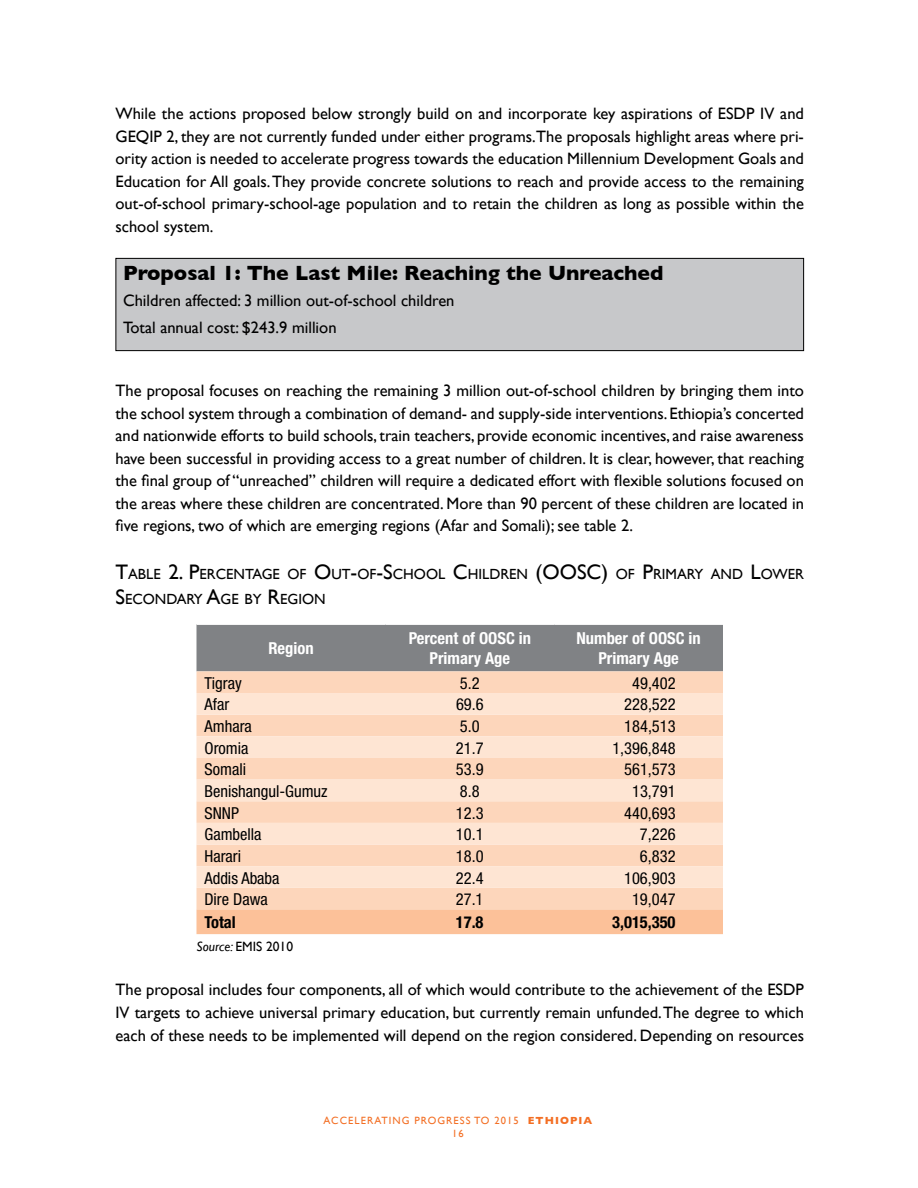
<style>
.page{position:relative;width:918px;height:1188px;background:#fff}
.page>*{position:absolute;margin:0;border:0;box-sizing:border-box;transform-origin:0 0}
.t1{font:700 21px "Gill Sans";color:#000}
.t2{font:16.5px/22.5px "Gill Sans";color:#000;text-align:justify}
.t3{font:condensed 16.5px "Helvetica Neue";color:#000}
.t4{font:700 condensed 16.5px/19.8px "Helvetica Neue";color:#fff;text-align:center}
.t5{font:700 condensed 16.5px "Helvetica Neue";color:#000}
.t6{font:14.7px "Gill Sans";color:#000}
.t7{font:13.5px "Gill Sans";color:#000}
.t8{font:10.5px/12.6px "Gill Sans";letter-spacing:.1em;color:#f36e23}
.s1{font-size:21px}
.s2{font-style:italic}
.s3{font-weight:700}
</style>
<div class="page">
<div style="left:116px;top:258px;width:688px;height:93px;background:#c7c8ca"></div>
<div style="left:116px;top:258px;width:688px;height:93px;border:1px solid #000"></div>
<div style="left:196px;top:625px;width:527px;height:46px;background:#808285"></div>
<div style="left:196px;top:671px;width:527px;height:238px;background:#fdd6bb"></div>
<svg style="left:196px;top:693px;width:527px;height:195px;background:#fddec8"></svg>
<div style="left:196px;top:909px;width:527px;height:25px;background:#fcc199"></div>
<p class="t2" style="left:116px;top:102px;width:690px">While the actions proposed below strongly build on and incorporate key aspirations of ESDP IV and GEQIP 2, they are not currently funded under either programs.The proposals highlight areas where pri&shy;ority action is needed to accelerate progress towards the education Millennium Development Goals and Education for All goals. They provide concrete solutions to reach and provide access to the remaining out-of-school primary-school-age population and to retain the children as long as possible within the school system.</p>
<p class="t1" style="left:123px;top:261px;width:542px">Proposal 1: The Last Mile: Reaching the Unreached</p>
<p class="t2" style="left:123px;top:287px;width:333px;line-height:26.5px">Children affected: 3 million out-of-school children<br>Total annual cost: $243.9 million</p>
<p class="t2" style="left:116px;top:379px;width:690px">The proposal focuses on reaching the remaining 3 million out-of-school children by bringing them into the school system through a combination of demand- and supply-side interventions. Ethiopia’s concerted and nationwide efforts to build schools, train teachers, provide economic incentives, and raise awareness have been successful in providing access to a great number of children. It is clear, however, that reaching the final group of “unreached” children will require a dedicated effort with flexible solutions focused on the areas where these children are concentrated. More than 90 percent of these children are located in five regions, two of which are emerging regions (Afar and Somali); see table 2.</p>
<p class="t6" style="left:116px;top:565px;width:443px"><span class="s1">T</span>ABLE <span class="s1">2. P</span>ERCENTAGE OF <span class="s1">O</span>UT<span class="s1">-</span>OF<span class="s1">-S</span>CHOOL <span class="s1">C</span>HILDREN <span class="s1">(OOSC</span></p>
<p class="t6" style="left:601px;top:565px;width:204px"><span class="s1">)</span> OF <span class="s1">P</span>RIMARY AND <span class="s1">L</span>OWER</p>
<p class="t6" style="left:115px;top:590px;width:210px"><span class="s1">S</span>ECONDARY <span class="s1">A</span>GE BY <span class="s1">R</span>EGION</p>
<p class="t4" style="left:268px;top:638px;width:47px">Region</p>
<p class="t4" style="left:409px;top:628px;width:124px">Percent of OOSC in<br>Primary Age</p>
<p class="t4" style="left:576px;top:628px;width:126px">Number of OOSC in<br>Primary Age</p>
<p class="t3" style="left:205px;top:673px;width:39px">Tigray</p>
<p class="t3" style="left:460px;top:673px;width:21px">5.2</p>
<p class="t3" style="left:632px;top:673px;width:45px">49,402</p>
<p class="t3" style="left:205px;top:695px;width:26px">Afar</p>
<p class="t3" style="left:456px;top:695px;width:29px">69.6</p>
<p class="t3" style="left:624px;top:695px;width:53px">228,522</p>
<p class="t3" style="left:205px;top:717px;width:49px">Amhara</p>
<p class="t3" style="left:460px;top:717px;width:21px">5.0</p>
<p class="t3" style="left:624px;top:717px;width:53px">184,513</p>
<p class="t3" style="left:205px;top:738px;width:45px">Oromia</p>
<p class="t3" style="left:456px;top:738px;width:29px">21.7</p>
<p class="t3" style="left:612px;top:738px;width:65px">1,396,848</p>
<p class="t3" style="left:205px;top:760px;width:43px">Somali</p>
<p class="t3" style="left:456px;top:760px;width:29px">53.9</p>
<p class="t3" style="left:624px;top:760px;width:53px">561,573</p>
<p class="t3" style="left:205px;top:782px;width:125px">Benishangul-Gumuz</p>
<p class="t3" style="left:460px;top:782px;width:21px">8.8</p>
<p class="t3" style="left:632px;top:782px;width:45px">13,791</p>
<p class="t3" style="left:205px;top:803px;width:36px">SNNP</p>
<p class="t3" style="left:456px;top:803px;width:29px">12.3</p>
<p class="t3" style="left:624px;top:803px;width:53px">440,693</p>
<p class="t3" style="left:204px;top:825px;width:59px">Gambella</p>
<p class="t3" style="left:456px;top:825px;width:29px">10.1</p>
<p class="t3" style="left:640px;top:825px;width:37px">7,226</p>
<p class="t3" style="left:204px;top:847px;width:38px">Harari</p>
<p class="t3" style="left:456px;top:847px;width:29px">18.0</p>
<p class="t3" style="left:640px;top:847px;width:37px">6,832</p>
<p class="t3" style="left:204px;top:868px;width:77px">Addis Ababa</p>
<p class="t3" style="left:456px;top:868px;width:29px">22.4</p>
<p class="t3" style="left:624px;top:868px;width:53px">106,903</p>
<p class="t3" style="left:204px;top:890px;width:65px">Dire Dawa</p>
<p class="t3" style="left:456px;top:890px;width:29px">27.1</p>
<p class="t3" style="left:632px;top:890px;width:45px">19,047</p>
<p class="t5" style="left:204px;top:912px;width:33px">Total</p>
<p class="t5" style="left:456px;top:912px;width:29px">17.8</p>
<p class="t5" style="left:612px;top:912px;width:65px">3,015,350</p>
<p class="t7" style="left:196px;top:939px;width:98px"><span class="s2">Source:</span> EMIS 2010</p>
<p class="t2" style="left:116px;top:979px;width:690px">The proposal includes four components, all of which would contribute to the achievement of the ESDP IV targets to achieve universal primary education, but currently remain unfunded. The degree to which each of these needs to be implemented will depend on the region considered. Depending on resources</p>
<p class="t8" style="left:324px;top:1114px;width:78px">Accelerating</p>
<p class="t8" style="left:452px;top:1114px;width:142px;text-indent:-38px">Progress to 2015 <span class="s3">ETHIOPIA<br></span>16</p>
</div>
